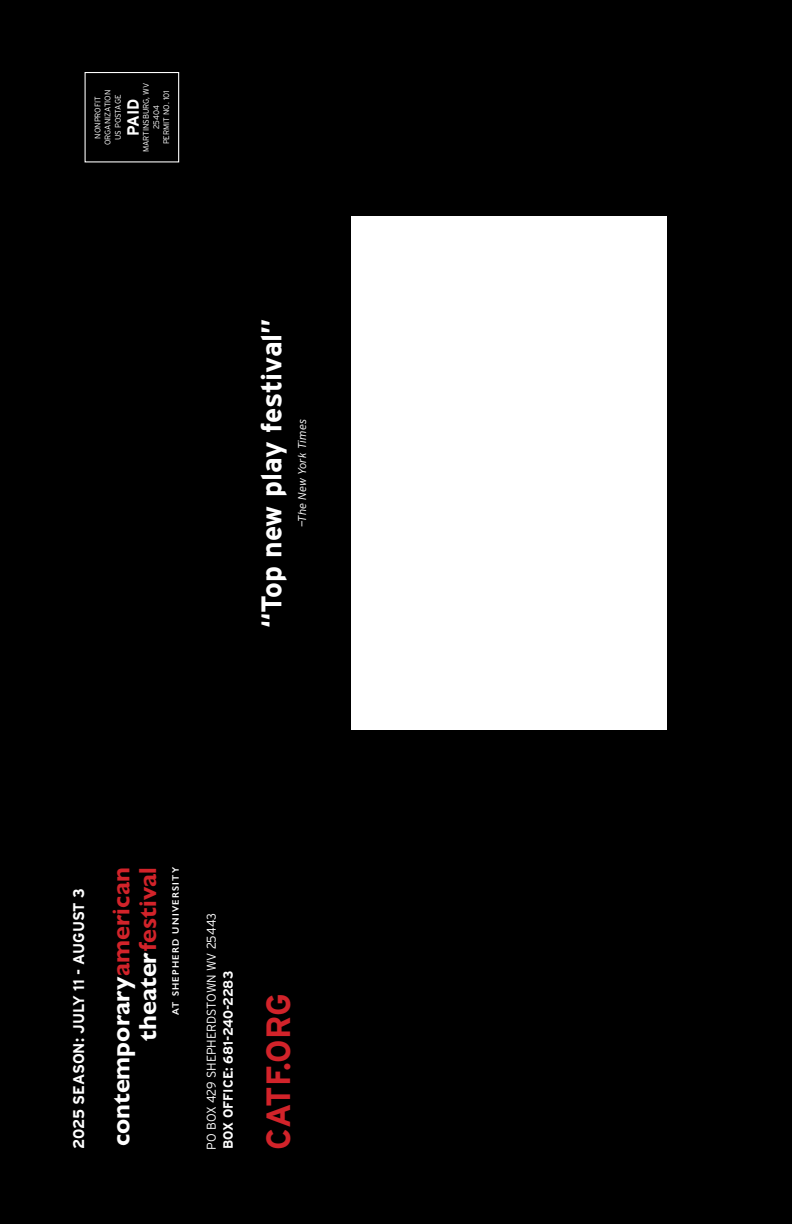
<style>
.page{position:relative;width:792px;height:1224px;background:#000}
.page>*{position:absolute;margin:0;border:0;box-sizing:border-box;transform-origin:0 0}
.t1{font:700 33.6px "Interstate";color:#d2232a}
.t2{font:700 28.4px "Interstate";letter-spacing:-.005em;color:#fff}
.t3{font:700 24.8px/26.6px "Gill Sans Nova";color:#fff;text-align:right}
.t4{font:700 16.2px "Interstate";color:#fff}
.t5{font:700 15.4px "Interstate";color:#fff}
.t6{font:700 13.4px "Interstate";color:#fff}
.t7{font:300 12.8px "Interstate";color:#fff}
.t8{font:italic 300 11.4px "Interstate";color:#fff}
.t9{font:600 9.4px "Gill Sans";letter-spacing:.13em;color:#fff}
.t10{font:300 8px/10.2px "Interstate";color:#fff;text-align:center}
.s1{color:#d2232a}
</style>
<div class="page">
<div style="left:351px;top:216px;width:316px;height:514px;background:#fff"></div>
<div style="left:85px;top:72px;width:94px;height:90px;border:1px solid #fff"></div>
<p class="t10" style="left:141px;top:152px;width:71px;rotate:-90deg">MARTINSBURG, WV<br>25404<br>PERMIT NO. 101</p>
<p class="t10" style="left:92px;top:145px;width:57px;rotate:-90deg">NONPROFIT<br>ORGANIZATION<br>US POSTAGE</p>
<h3 class="t4" style="left:123px;top:136px;width:39px;rotate:-90deg">PAID</h3>
<h2 class="t2" style="left:254px;top:628px;width:311px;rotate:-90deg">“Top new play festival”</h2>
<h3 class="t8" style="left:295px;top:527px;width:109px;rotate:-90deg">—The New York Times</h3>
<h3 class="t5" style="left:69px;top:1149px;width:262px;rotate:-90deg">2025 SEASON: JULY 11 - AUGUST 3</h3>
<h3 class="t3" style="left:108px;top:1146px;width:281px;rotate:-90deg">contemporary<span class="s1">american </span>theater<span class="s1">festival</span></h3>
<p class="t9" style="left:170px;top:1015px;width:149px;rotate:-90deg">AT SHEPHERD UNIVERSITY</p>
<h3 class="t7" style="left:203px;top:1150px;width:238px;rotate:-90deg">PO BOX 429 SHEPHERDSTOWN WV 25443</h3>
<h3 class="t6" style="left:220px;top:1149px;width:179px;rotate:-90deg">BOX OFFICE: 681-240-2283</h3>
<h1 class="t1" style="left:258px;top:1150px;width:158px;rotate:-90deg">CATF.ORG</h1>
</div>
